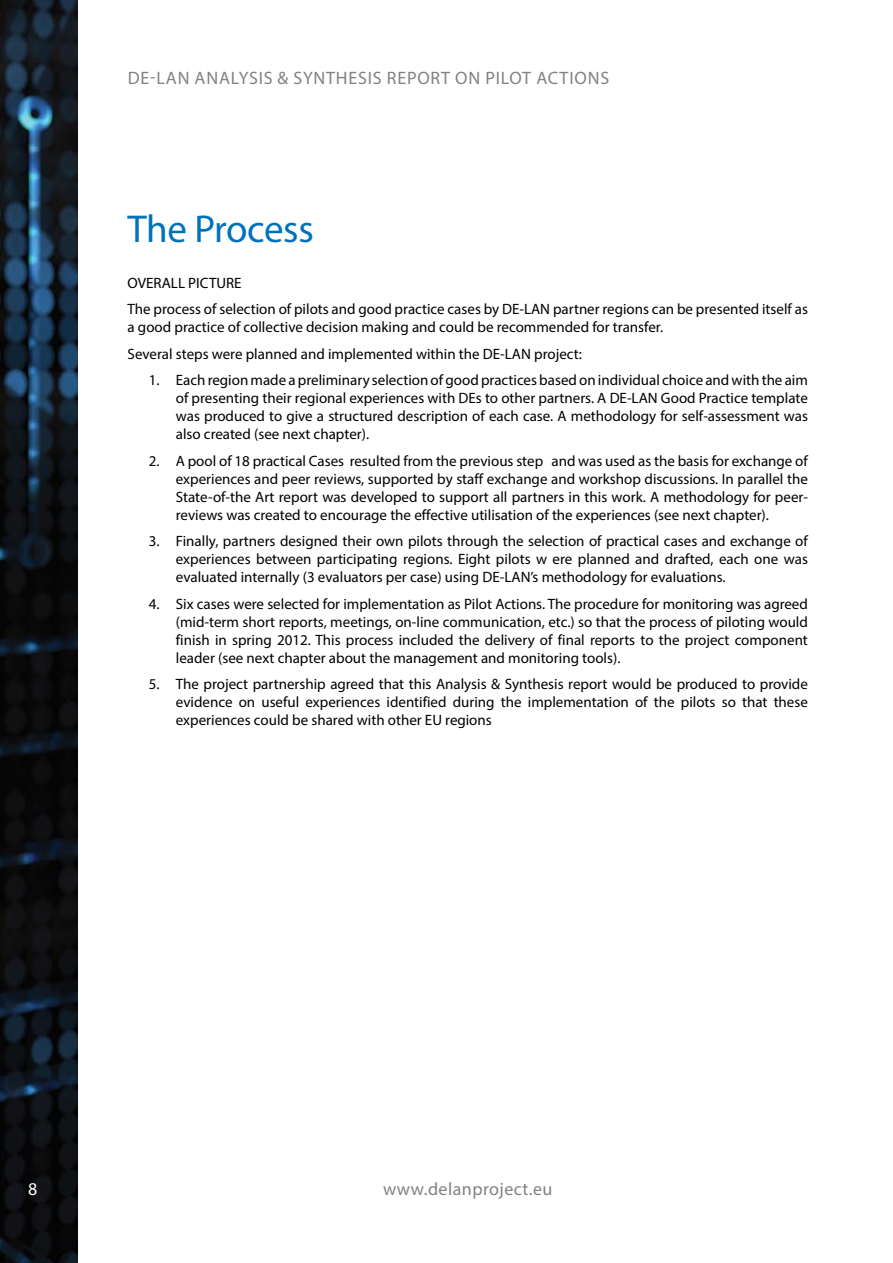
<style>
.page{position:relative;width:893px;height:1263px;background:#fff}
.page>*{position:absolute;margin:0;border:0;box-sizing:border-box;transform-origin:0 0}
.t1{font:39px "Myriad Pro";color:#0072bc}
.t2{font:18px "Myriad Pro";letter-spacing:.045em;color:#808285}
.t3{font:18px "Myriad Pro";letter-spacing:.025em;color:#808285}
.t4{font:18px "Myriad Pro";color:#fff}
.t5{font:15px/18px "Myriad Pro";color:#000;text-align:justify}
</style>
<div class="page">
<img style="left:0;top:0;width:78px;height:1263px">
<p class="t2" style="left:128px;top:67px;width:483px">DE-LAN Analysis &amp; Synthesis report on pilot actions</p>
<h1 class="t1" style="left:128px;top:205px;width:188px">The Process</h1>
<p class="t5" style="left:128px;top:273px;width:28px">OVERALL</p>
<p class="t5" style="left:128px;top:269px;width:406px;line-height:26.5px;text-indent:61px">PICTURE<br>The process of selection of pilots and good practice cases by DE-LAN</p>
<p class="t5" style="left:128px;top:300px;width:682px;text-indent:425px">partner regions can be presented itself as a good practice of collective decision making and could be recommended for transfer.</p>
<p class="t5" style="left:128px;top:344px;width:387px">Several steps were planned and implemented within the DE-LAN</p>
<p class="t5" style="left:534px;top:344px;width:49px">project:</p>
<p class="t5" style="left:176px;top:371px;width:634px;text-indent:-27px">1. Each region made a preliminary selection of good practices based on individual choice and with the aim of presenting their regional experiences with DEs to other partners. A DE-LAN</p>
<p class="t5" style="left:176px;top:389px;width:634px;text-indent:485px">Good Practice template was produced to give a structured description of each case. A methodology for self-assessment was also created (see next chapter).</p>
<p class="t5" style="left:176px;top:451px;width:634px;text-indent:-27px">2. A pool of 18 practical Cases resulted from the previous step and was used as the basis for exchange of experiences and peer reviews, supported by staff exchange and workshop discussions. I n parallel the State-of-the Art report was developed to support all partners in this work. A methodology for peer&shy;reviews was created to encourage the effective utilisation of the experiences (see next chapter).</p>
<p class="t5" style="left:176px;top:532px;width:634px;text-indent:-27px">3. Finally, partners designed their own pilots through the selection of practical cases and exchange of experiences between participating regions. Eight pilots w ere planned and drafted, each one was evaluated internally (3 evaluators per case) using DE-LAN’s methodology for evaluations.</p>
<p class="t5" style="left:176px;top:594px;width:634px;text-indent:-27px">4. Six cases were selected for implementation as Pilot Actions. The procedure for monitoring was agreed (mid-term short reports, meetings, on-line communication, etc.) so that the process of piloting would finish in spring 2012. This process included the delivery of final reports to the project component leader (see next chapter about the management and monitoring tools).</p>
<p class="t5" style="left:176px;top:675px;width:634px;text-indent:-27px">5. The project partnership agreed that this Analysis &amp; Synthesis report would be produced to provide evidence on useful experiences identified during the implementation of the pilots so that these experiences could be shared with other EU regions</p>
<p class="t4" style="left:28px;top:1178px;width:11px">8</p>
<p class="t3" style="left:383px;top:1178px;width:171px">www.delanproject.eu</p>
</div>
